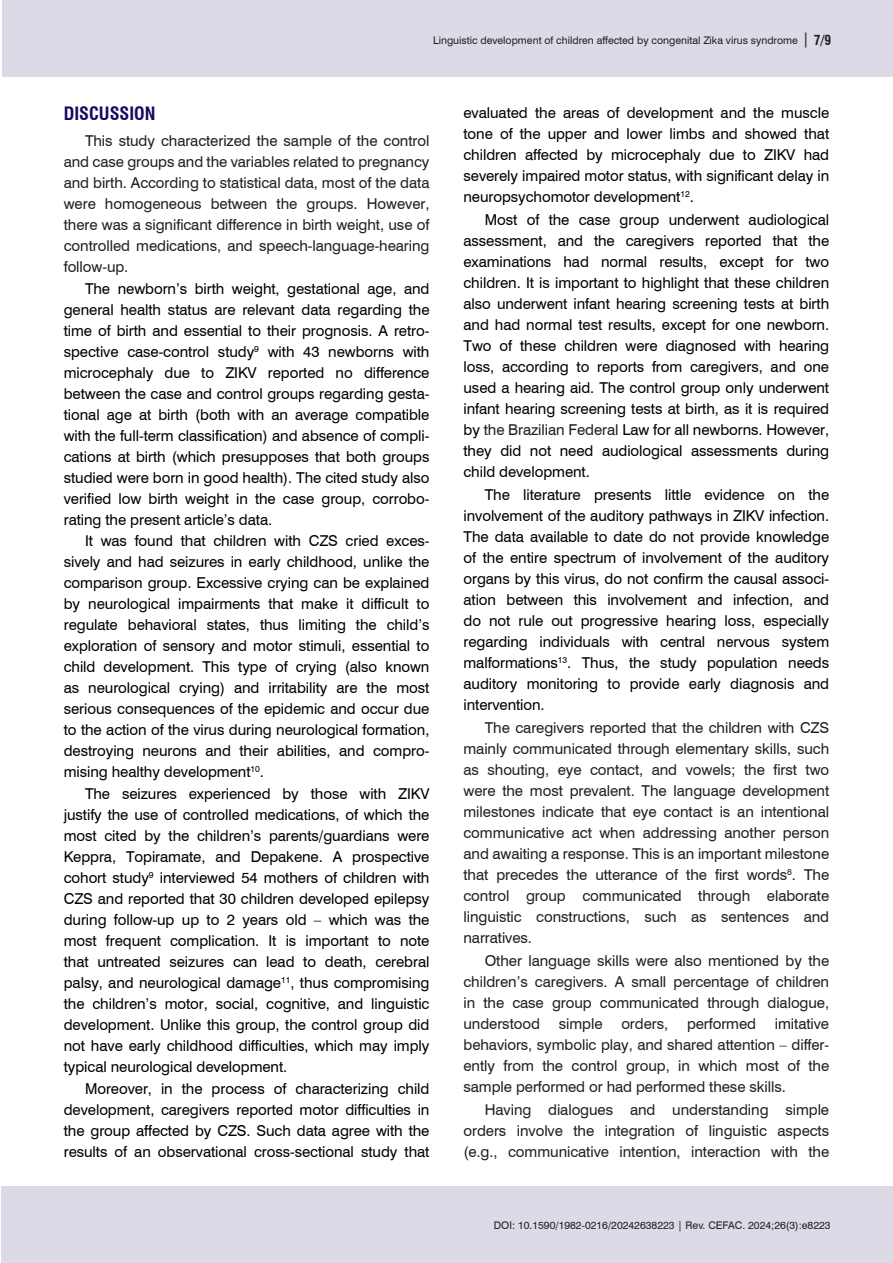
<style>
.page{position:relative;width:893px;height:1263px;background:#fff}
.page>*{position:absolute;margin:0;border:0;box-sizing:border-box;transform-origin:0 0}
.Nivel_1{font:700 condensed 18px "Swiss 721 BT";color:#18085f}
.Corpo_do_texto_INGLES{font:15px/21px "Swiss 721 BT";letter-spacing:-.005em;color:#000;text-align:justify}
.Corpo_do_texto_INGLES-2{font:15px/21px "Swiss 721 BT";letter-spacing:-.005em;color:#231f20;text-align:justify}
.t1{font:10.5px "Swiss 721 BT";color:#231f20}
.s1{font-size:15px}
.s2{font-weight:700;font-stretch:condensed;font-size:13.5px}
.s3{color:#231f20}
</style>
<div class="page">
<div style="left:1px;top:1186px;width:892px;height:77px;background:#dcdae7"></div>
<div style="left:2px;top:0;width:891px;height:77px;background:#dcdae7"></div>
<p class="t1" style="left:433px;top:33px;width:400px">Linguistic development of children affected by congenital Zika virus syndrome <span class="s1">|</span> <span class="s2">7/9</span></p>
<p class="Nivel_1" style="left:64px;top:103px;width:93px">DISCUSSION</p>
<p class="Corpo_do_texto_INGLES-2" style="left:64px;top:129px;width:367px;text-indent:21px">This study characterized the sample of the control and case groups and the variables related to pregnancy and birth. According to statistical data, most of the data were homogeneous between the groups. However, there was a significant difference in birth weight, use of controlled medications, and speech-language-hearing follow-up.</p>
<p class="Corpo_do_texto_INGLES" style="left:64px;top:277px;width:367px;text-indent:21px">The newborn’s birth weight, gestational age, and general health status are relevant data regarding the time of birth and essential to their prognosis. A retro&shy;spective case-control study<sup>9</sup> with 43 newborns with microcephaly due to ZIKV reported no difference between the case and control groups regarding gesta&shy;tional age at birth (both with an average compatible with the full-term classification) and absence of compli&shy;cations at birth (which presupposes that both groups studied were born in good health). The cited study also verified low birth weight in the case group, corrobo&shy;rating the present article’s data.</p>
<p class="Corpo_do_texto_INGLES" style="left:64px;top:530px;width:367px;text-indent:21px">It was found that children with CZS cried exces&shy;sively and had seizures in early childhood, unlike the comparison group. Excessive crying can be explained by neurological impairments that make it difficult to regulate behavioral states, thus limiting the child’s exploration of sensory and motor stimuli, essential to child development. This type of crying (also known as neurological crying) and irritability are the most serious consequences of the epidemic and occur due to the action of the virus during neurological formation, destroying neurons and their abilities, and compro&shy;mising healthy development<sup>10</sup>.</p>
<p class="Corpo_do_texto_INGLES" style="left:64px;top:782px;width:367px;text-indent:21px">The seizures experienced by those with ZIKV justify the use of controlled medications, of which the most cited by the children’s parents/guardians were Keppra, Topiramate, and Depakene. A prospective cohort study<sup>9</sup> interviewed 54 mothers of children with CZS and reported that 30 children developed epilepsy during follow-up up to 2 years old – which was the most frequent complication. It is important to note that untreated seizures can lead to death, cerebral palsy, and neurological damage<sup>11</sup>, thus compromising the children’s motor, social, cognitive, and linguistic development. Unlike this group, the control group did not have early childhood difficulties, which may imply typical neurological development.</p>
<p class="Corpo_do_texto_INGLES" style="left:64px;top:1077px;width:367px;text-indent:21px">Moreover, in the process of characterizing child development, caregivers reported motor difficulties in the group affected by CZS. Such data agree with the results of an observational cross-sectional study that</p>
<p class="Corpo_do_texto_INGLES" style="left:463px;top:101px;width:367px">evaluated the areas of development and the muscle tone of the upper and lower limbs and showed that children affected by microcephaly due to ZIKV had severely impaired motor status, with significant delay in neuropsychomotor development<sup>12</sup>.</p>
<p class="Corpo_do_texto_INGLES" style="left:463px;top:208px;width:367px;text-indent:21px">Most of the case group underwent audiological assessment, and the caregivers reported that the examinations had normal results, except for two children. It is important to highlight that these children also underwent infant hearing screening tests at birth and had normal test results, except for one newborn.<br>Two of these children were diagnosed with hearing loss, according to reports from caregivers, and one used a hearing aid. The control group only underwent infant hearing screening tests at birth, as it is required by <span class="s3">the Brazilian Federal</span> Law for all newborns. However, they did not need audiological assessments during child development.</p>
<p class="Corpo_do_texto_INGLES" style="left:463px;top:483px;width:367px;text-indent:21px">The literature presents little evidence on the involvement of the auditory pathways in ZIKV infection.<br>The data available to date do not provide knowledge of the entire spectrum of involvement of the auditory organs by this virus, do not confirm the causal associ&shy;ation between this involvement and infection, and do not rule out progressive hearing loss, especially regarding individuals with central nervous system malformations<sup>13</sup>. Thus, the study population needs auditory monitoring to provide early diagnosis and intervention.</p>
<p class="Corpo_do_texto_INGLES-2" style="left:463px;top:716px;width:367px;text-indent:21px">The caregivers reported that the children with CZS mainly communicated through elementary skills, such as shouting, eye contact, and vowels; the first two were the most prevalent. The language development milestones indicate that eye contact is an intentional communicative act when addressing another person and awaiting a response. This is an important milestone that precedes the utterance of the first words<sup>8</sup>. The control group communicated through elaborate linguistic constructions, such as sentences and narratives.</p>
<p class="Corpo_do_texto_INGLES-2" style="left:463px;top:949px;width:367px;text-indent:21px">Other language skills were also mentioned by the children’s caregivers. A small percentage of children in the case group communicated through dialogue, understood</p>
<p class="Corpo_do_texto_INGLES-2" style="left:559px;top:1012px;width:45px">simple</p>
<p class="Corpo_do_texto_INGLES-2" style="left:621px;top:1012px;width:48px">orders,</p>
<p class="Corpo_do_texto_INGLES-2" style="left:687px;top:1012px;width:71px">performed</p>
<p class="Corpo_do_texto_INGLES-2" style="left:463px;top:1012px;width:367px;text-indent:311px">imitative behaviors, symbolic play, and shared attention – differ&shy;ently from the control group, in which most of the sample performed or had performed these skills.</p>
<p class="Corpo_do_texto_INGLES-2" style="left:463px;top:1098px;width:367px;text-indent:21px">Having dialogues and understanding simple orders involve the integration of linguistic aspects (e.g., communicative intention, interaction with the</p>
<p class="t1" style="left:494px;top:1218px;width:338px">DOI: 10.1590/1982-0216/20242638223 | Rev. CEFAC. 2024;26(3):e8223</p>
</div>
